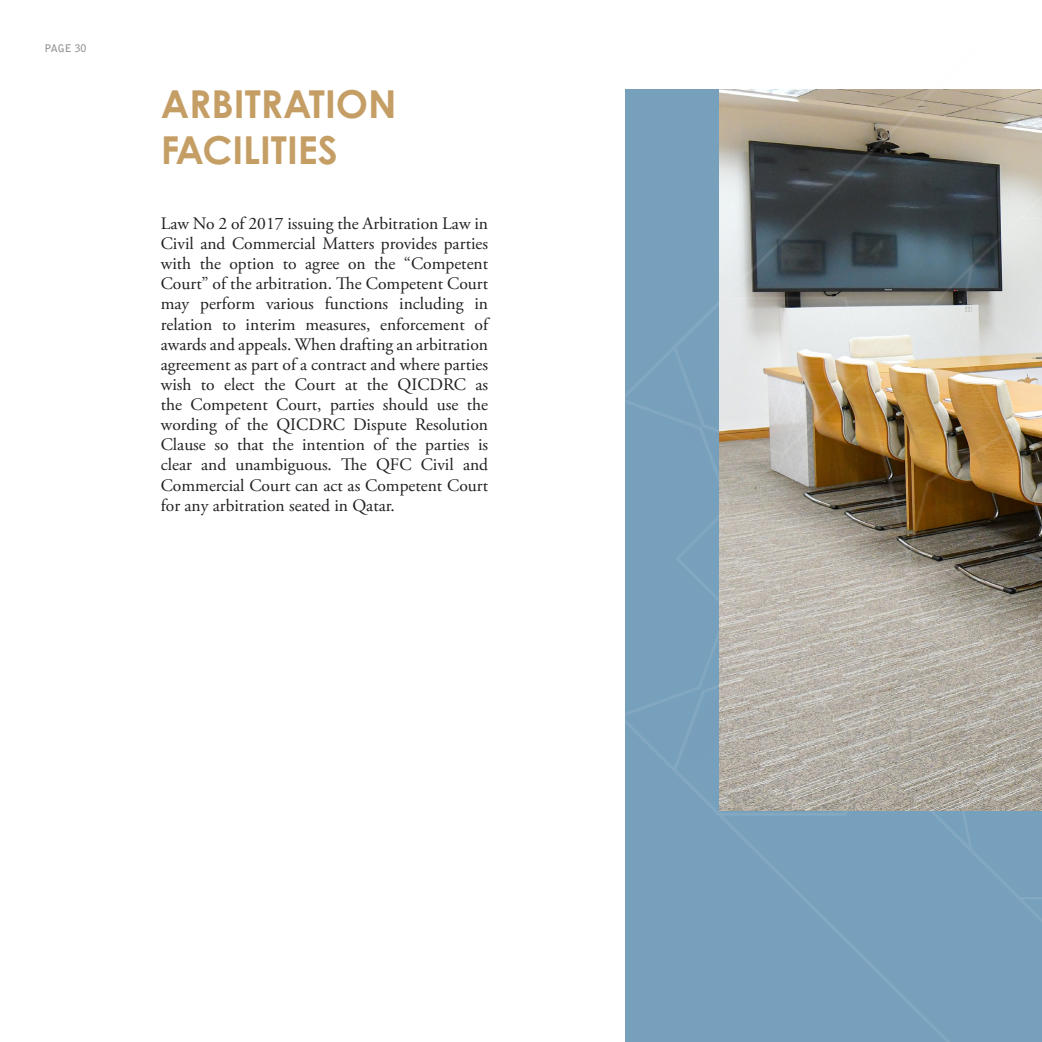
<style>
.page{position:relative;width:1042px;height:1042px;background:#fff}
.page>*{position:absolute;margin:0;border:0;box-sizing:border-box;transform-origin:0 0}
.head_line{font:700 38.5px/46.2px "Century Gothic Pro";color:#c59e65}
.body_copy{font:17.5px/20.1px "Adobe Garamond Pro";color:#231f20;text-align:justify}
.t1{font:700 10.5px "Bell Gothic Std";color:#939598}
</style>
<div class="page">
<img style="left:625px;top:89px;width:417px;height:953px">
<p class="t1" style="left:45px;top:42px;width:43px">PAGE 30</p>
<p class="head_line" style="left:161px;top:80px;width:237px">ARBITRATION<br>FACILITIES</p>
<p class="body_copy" style="left:161px;top:214px;width:329px">Law No 2 of 2017 issuing the Arbitration Law in Civil and Commercial Matters provides parties with the option to agree on the “Competent Court” of the arbitration. The Competent Court may perform various functions including in relation to interim measures, enforcement of awards and appeals. When drafting an arbitration agreement as part of a contract and where parties wish to elect the Court at the QICDRC as the Competent Court, parties should use the wording of the QICDRC Dispute Resolution Clause so that the intention of the parties is clear and unambiguous. The QFC Civil and Commercial Court can act as Competent Court for any arbitration seated in Qatar.</p>
</div>
